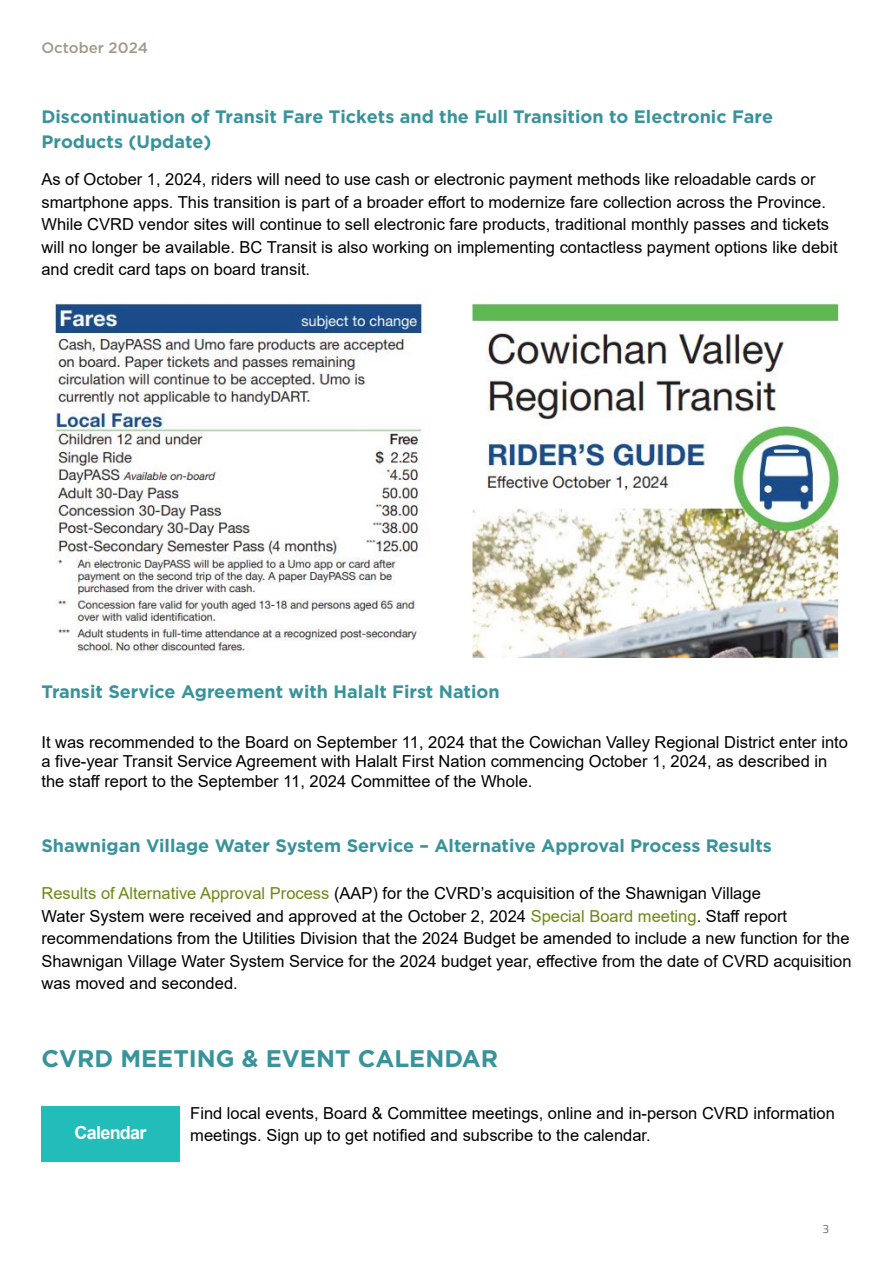
<style>
.page{position:relative;width:893px;height:1263px;background:#fff}
.page>*{position:absolute;margin:0;border:0;box-sizing:border-box;transform-origin:0 0}
.t1{font:700 24px "Gotham";color:#38939b}
.t2{font:700 18px/25px "Gotham";color:#38939b}
.t3{font:700 18px "Arial";letter-spacing:-.04em;color:#fff}
.t4{font:16.5px/22.5px "Arial";color:#000}
.t5{font:500 15px "Gotham";color:#a2988a}
.t6{font:12px "Titillium Web";color:#727168}
.s1{color:#6b8912}
</style>
<div class="page">
<img style="left:54px;top:302px;width:793px;height:355px">
<div style="left:41px;top:1106px;width:139px;height:56px;background:#22bcb9"></div>
<p class="t5" style="left:41px;top:38px;width:108px">October 2024</p>
<p class="t2" style="left:41px;top:104px;width:733px">Discontinuation of Transit Fare Tickets and the Full Transition to Electronic Fare<br>Products (Update)</p>
<p class="t4" style="left:41px;top:168px;width:798px">As of October 1, 2024, riders will need to use cash or electronic payment methods like reloadable cards or smartphone apps. This transition is part of a broader effort to modernize fare collection across the Province.<br>While CVRD vendor sites will continue to sell electronic fare products, traditional monthly passes and tickets will no longer be available. BC Transit is also working on implementing contactless payment options like debit and credit card taps on board transit.</p>
<p class="t2" style="left:41px;top:679px;width:460px">Transit Service Agreement with Halalt First Nation</p>
<p class="t4" style="left:41px;top:732px;width:808px;line-height:19.5px">It was recommended to the Board on September 11, 2024 that the Cowichan Valley Regional District enter into a five-year Transit Service Agreement with Halalt First Nation commencing October 1, 2024, as described in the staff report to the September 11, 2024 Committee of the Whole.</p>
<p class="t2" style="left:41px;top:833px;width:732px">Shawnigan Village Water System Service – Alternative Approval Process Results</p>
<p class="t4" style="left:41px;top:882px;width:811px"><span class="s1">Results of Alternative Approval Process</span> (AAP) for the CVRD’s acquisition of the Shawnigan Village<br>Water System were received and approved at the October 2, 2024 <span class="s1">Special Board meeting</span>. Staff report recommendations from the Utilities Division that the 2024 Budget be amended to include a new function for the Shawnigan Village Water System Service for the 2024 budget year, effective from the date of CVRD acquisition was moved and seconded.</p>
<h1 class="t1" style="left:41px;top:1043px;width:458px">CVRD MEETING &amp; EVENT CALENDAR</h1>
<p class="t4" style="left:190px;top:1101px;width:646px">Find local events, Board &amp; Committee meetings, online and in-person CVRD information</p>
<p class="t3" style="left:75px;top:1120px;width:73px">Calendar</p>
<p class="t4" style="left:190px;top:1124px;width:462px">meetings. Sign up to get notified and subscribe to the calendar.</p>
<p class="t6" style="left:822px;top:1220px;width:8px">3</p>
</div>
